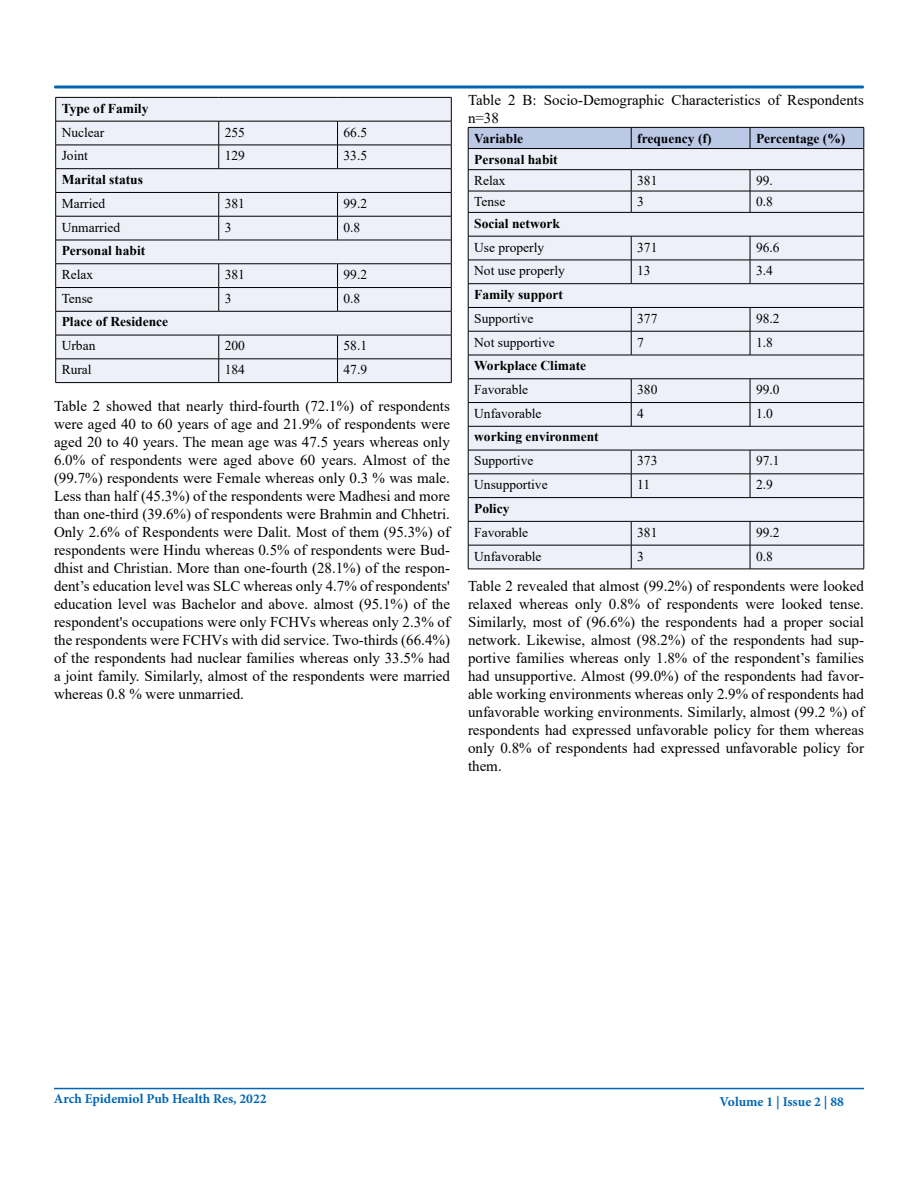
<style>
.page{position:relative;width:918px;height:1188px;background:#fff}
.page>*{position:absolute;margin:0;border:0;box-sizing:border-box;transform-origin:0 0}
.t1{font:15px/18px "Times New Roman";color:#000;text-align:justify}
.t2{font:13.5px "Times New Roman";color:#000}
.t3{font:700 13.5px "Times New Roman";color:#000}
.t4{font:700 13.5px "Minion Pro";color:#0066b3}
</style>
<div class="page">
<hr style="left:54px;top:1088px;width:810px;height:1px;background:#0066b3">
<div style="left:54px;top:86px;width:810px;height:2px;border:2px solid #0066b3"></div>
<div style="left:56px;top:98px;width:395px;height:284px;background:#eef0f9"></div>
<hr style="left:56px;top:97px;width:163px;height:1px;background:#000">
<hr style="left:219px;top:97px;width:119px;height:1px;background:#000">
<hr style="left:338px;top:97px;width:113px;height:1px;background:#000">
<hr style="left:56px;top:121px;width:163px;height:1px;background:#000">
<hr style="left:219px;top:121px;width:119px;height:1px;background:#000">
<hr style="left:338px;top:121px;width:113px;height:1px;background:#000">
<hr style="left:56px;top:145px;width:163px;height:1px;background:#000">
<hr style="left:219px;top:145px;width:119px;height:1px;background:#000">
<svg style="left:218px;top:121px;width:1px;height:47px"></svg>
<hr style="left:338px;top:145px;width:113px;height:1px;background:#000">
<svg style="left:337px;top:121px;width:1px;height:47px"></svg>
<hr style="left:56px;top:168px;width:163px;height:1px;background:#000">
<hr style="left:219px;top:168px;width:119px;height:1px;background:#000">
<hr style="left:338px;top:168px;width:113px;height:1px;background:#000">
<hr style="left:56px;top:192px;width:163px;height:1px;background:#000">
<hr style="left:219px;top:192px;width:119px;height:1px;background:#000">
<hr style="left:338px;top:192px;width:113px;height:1px;background:#000">
<hr style="left:56px;top:216px;width:163px;height:1px;background:#000">
<hr style="left:219px;top:216px;width:119px;height:1px;background:#000">
<svg style="left:218px;top:193px;width:1px;height:47px"></svg>
<hr style="left:338px;top:216px;width:113px;height:1px;background:#000">
<svg style="left:337px;top:193px;width:1px;height:47px"></svg>
<hr style="left:56px;top:240px;width:163px;height:1px;background:#000">
<hr style="left:219px;top:240px;width:119px;height:1px;background:#000">
<hr style="left:338px;top:240px;width:113px;height:1px;background:#000">
<hr style="left:56px;top:264px;width:163px;height:1px;background:#000">
<hr style="left:219px;top:264px;width:119px;height:1px;background:#000">
<hr style="left:338px;top:264px;width:113px;height:1px;background:#000">
<hr style="left:56px;top:287px;width:163px;height:1px;background:#000">
<hr style="left:219px;top:287px;width:119px;height:1px;background:#000">
<svg style="left:218px;top:264px;width:1px;height:47px"></svg>
<hr style="left:338px;top:287px;width:113px;height:1px;background:#000">
<svg style="left:337px;top:265px;width:1px;height:46px"></svg>
<hr style="left:56px;top:311px;width:163px;height:1px;background:#000">
<hr style="left:219px;top:311px;width:119px;height:1px;background:#000">
<hr style="left:338px;top:311px;width:113px;height:1px;background:#000">
<hr style="left:56px;top:335px;width:163px;height:1px;background:#000">
<hr style="left:219px;top:335px;width:119px;height:1px;background:#000">
<hr style="left:338px;top:335px;width:113px;height:1px;background:#000">
<hr style="left:56px;top:359px;width:163px;height:1px;background:#000">
<svg style="left:55px;top:98px;width:1px;height:284px"></svg>
<hr style="left:219px;top:359px;width:119px;height:1px;background:#000">
<svg style="left:218px;top:335px;width:1px;height:47px"></svg>
<hr style="left:338px;top:359px;width:113px;height:1px;background:#000">
<svg style="left:337px;top:335px;width:1px;height:47px"></svg>
<svg style="left:451px;top:98px;width:1px;height:284px"></svg>
<hr style="left:56px;top:382px;width:163px;height:1px;background:#000">
<hr style="left:219px;top:382px;width:119px;height:1px;background:#000">
<hr style="left:338px;top:382px;width:113px;height:1px;background:#000">
<svg style="left:468px;top:127px;width:397px;height:442px;background:#dfe1eb"></svg>
<hr style="left:468px;top:569px;width:163px;height:1px;background:#000">
<hr style="left:631px;top:569px;width:119px;height:1px;background:#000">
<hr style="left:750px;top:569px;width:114px;height:1px;background:#000">
<p class="t3" style="left:62px;top:98px;width:88px">Type of Family</p>
<p class="t2" style="left:62px;top:122px;width:44px">Nuclear</p>
<p class="t2" style="left:225px;top:122px;width:22px">255</p>
<p class="t2" style="left:344px;top:122px;width:25px">66.5</p>
<p class="t2" style="left:62px;top:146px;width:28px">Joint</p>
<p class="t2" style="left:225px;top:146px;width:22px">129</p>
<p class="t2" style="left:344px;top:146px;width:25px">33.5</p>
<p class="t3" style="left:62px;top:170px;width:83px">Marital status</p>
<p class="t2" style="left:62px;top:194px;width:45px">Married</p>
<p class="t2" style="left:225px;top:194px;width:22px">381</p>
<p class="t2" style="left:344px;top:194px;width:25px">99.2</p>
<p class="t2" style="left:62px;top:218px;width:60px">Unmarried</p>
<p class="t2" style="left:225px;top:218px;width:8px">3</p>
<p class="t2" style="left:344px;top:218px;width:18px">0.8</p>
<p class="t3" style="left:62px;top:241px;width:85px">Personal habit</p>
<p class="t2" style="left:62px;top:265px;width:33px">Relax</p>
<p class="t2" style="left:225px;top:265px;width:22px">381</p>
<p class="t2" style="left:344px;top:265px;width:25px">99.2</p>
<p class="t2" style="left:62px;top:289px;width:33px">Tense</p>
<p class="t2" style="left:225px;top:289px;width:8px">3</p>
<p class="t2" style="left:344px;top:289px;width:18px">0.8</p>
<p class="t3" style="left:62px;top:312px;width:108px">Place of Residence</p>
<p class="t2" style="left:62px;top:336px;width:35px">Urban</p>
<p class="t2" style="left:225px;top:336px;width:22px">200</p>
<p class="t2" style="left:344px;top:336px;width:25px">58.1</p>
<p class="t2" style="left:62px;top:360px;width:31px">Rural</p>
<p class="t2" style="left:225px;top:360px;width:22px">184</p>
<p class="t2" style="left:344px;top:360px;width:25px">47.9</p>
<p class="t1" style="left:54px;top:396px;width:398px">Table 2 showed that nearly third-fourth (72.1%) of respondents were aged 40 to 60 years of age and 21.9% of respondents were aged 20 to 40 years. The mean age was 47.5 years whereas only 6.0% of respondents were aged above 60 years. Almost of the (99.7%) respondents were Female whereas only 0.3 % was male.<br>Less than half (45.3%) of the respondents were Madhesi and more than one-third (39.6%) of respondents were Brahmin and Chhetri.<br>Only 2.6% of Respondents were Dalit. Most of them (95.3%) of respondents were Hindu whereas 0.5% of respondents were Bud&shy;dhist and Christian. More than one-fourth (28.1%) of the respon&shy;dent’s education level was SLC whereas only 4.7% of respondents' education level was Bachelor and above. almost (95.1%) of the respondent's occupations were only FCHVs whereas only 2.3% of the respondents were FCHVs with did service. Two-thirds (66.4%) of the respondents had nuclear families whereas only 33.5% had a joint family. Similarly, almost of the respondents were married whereas 0.8 % were unmarried.</p>
<p class="t1" style="left:468px;top:90px;width:397px">Table 2 B: Socio-Demographic Characteristics of Respondents n=38</p>
<p class="t3" style="left:474px;top:128px;width:51px">Variable</p>
<p class="t3" style="left:637px;top:128px;width:76px">frequency (f)</p>
<p class="t3" style="left:756px;top:128px;width:91px">Percentage (%)</p>
<p class="t3" style="left:474px;top:149px;width:85px">Personal habit</p>
<p class="t2" style="left:474px;top:171px;width:33px">Relax</p>
<p class="t2" style="left:637px;top:171px;width:22px">381</p>
<p class="t2" style="left:756px;top:171px;width:18px">99.</p>
<p class="t2" style="left:474px;top:192px;width:33px">Tense</p>
<p class="t2" style="left:637px;top:192px;width:8px">3</p>
<p class="t2" style="left:756px;top:192px;width:18px">0.8</p>
<p class="t3" style="left:474px;top:213px;width:87px">Social network</p>
<p class="t2" style="left:474px;top:237px;width:72px">Use properly</p>
<p class="t2" style="left:637px;top:237px;width:22px">371</p>
<p class="t2" style="left:756px;top:237px;width:25px">96.6</p>
<p class="t2" style="left:474px;top:261px;width:92px">Not use properly</p>
<p class="t2" style="left:637px;top:261px;width:15px">13</p>
<p class="t2" style="left:756px;top:261px;width:18px">3.4</p>
<p class="t3" style="left:474px;top:285px;width:90px">Family support</p>
<p class="t2" style="left:474px;top:309px;width:61px">Supportive</p>
<p class="t2" style="left:637px;top:309px;width:22px">377</p>
<p class="t2" style="left:756px;top:309px;width:25px">98.2</p>
<p class="t2" style="left:474px;top:333px;width:82px">Not supportive</p>
<p class="t2" style="left:637px;top:333px;width:8px">7</p>
<p class="t2" style="left:756px;top:333px;width:18px">1.8</p>
<p class="t3" style="left:474px;top:356px;width:114px">Workplace Climate</p>
<p class="t2" style="left:474px;top:380px;width:55px">Favorable</p>
<p class="t2" style="left:637px;top:380px;width:22px">380</p>
<p class="t2" style="left:756px;top:380px;width:25px">99.0</p>
<p class="t2" style="left:474px;top:404px;width:69px">Unfavorable</p>
<p class="t2" style="left:637px;top:404px;width:8px">4</p>
<p class="t2" style="left:756px;top:404px;width:18px">1.0</p>
<p class="t3" style="left:474px;top:427px;width:126px">working environment</p>
<p class="t2" style="left:474px;top:451px;width:61px">Supportive</p>
<p class="t2" style="left:637px;top:451px;width:22px">373</p>
<p class="t2" style="left:756px;top:451px;width:25px">97.1</p>
<p class="t2" style="left:474px;top:475px;width:75px">Unsupportive</p>
<p class="t2" style="left:637px;top:475px;width:15px">11</p>
<p class="t2" style="left:756px;top:475px;width:18px">2.9</p>
<p class="t3" style="left:474px;top:498px;width:37px">Policy</p>
<p class="t2" style="left:474px;top:523px;width:55px">Favorable</p>
<p class="t2" style="left:637px;top:523px;width:22px">381</p>
<p class="t2" style="left:756px;top:523px;width:25px">99.2</p>
<p class="t2" style="left:474px;top:546px;width:69px">Unfavorable</p>
<p class="t2" style="left:637px;top:546px;width:8px">3</p>
<p class="t2" style="left:756px;top:546px;width:18px">0.8</p>
<p class="t1" style="left:468px;top:576px;width:398px">Table 2 revealed that almost (99.2%) of respondents were looked relaxed whereas only 0.8% of respondents were looked tense.<br>Similarly, most of (96.6%) the respondents had a proper social network. Likewise, almost (98.2%) of the respondents had sup&shy;portive families whereas only 1.8% of the respondent’s families had unsupportive. Almost (99.0%) of the respondents had favor&shy;able working environments whereas only 2.9% of respondents had unfavorable working environments. Similarly, almost (99.2 %) of respondents had expressed unfavorable policy for them whereas only 0.8% of respondents had expressed unfavorable policy for them.</p>
<p class="t4" style="left:54px;top:1089px;width:214px">Arch Epidemiol Pub Health Res, 2022</p>
<p class="t4" style="left:720px;top:1092px;width:126px">Volume 1 | Issue 2 | 88</p>
</div>
